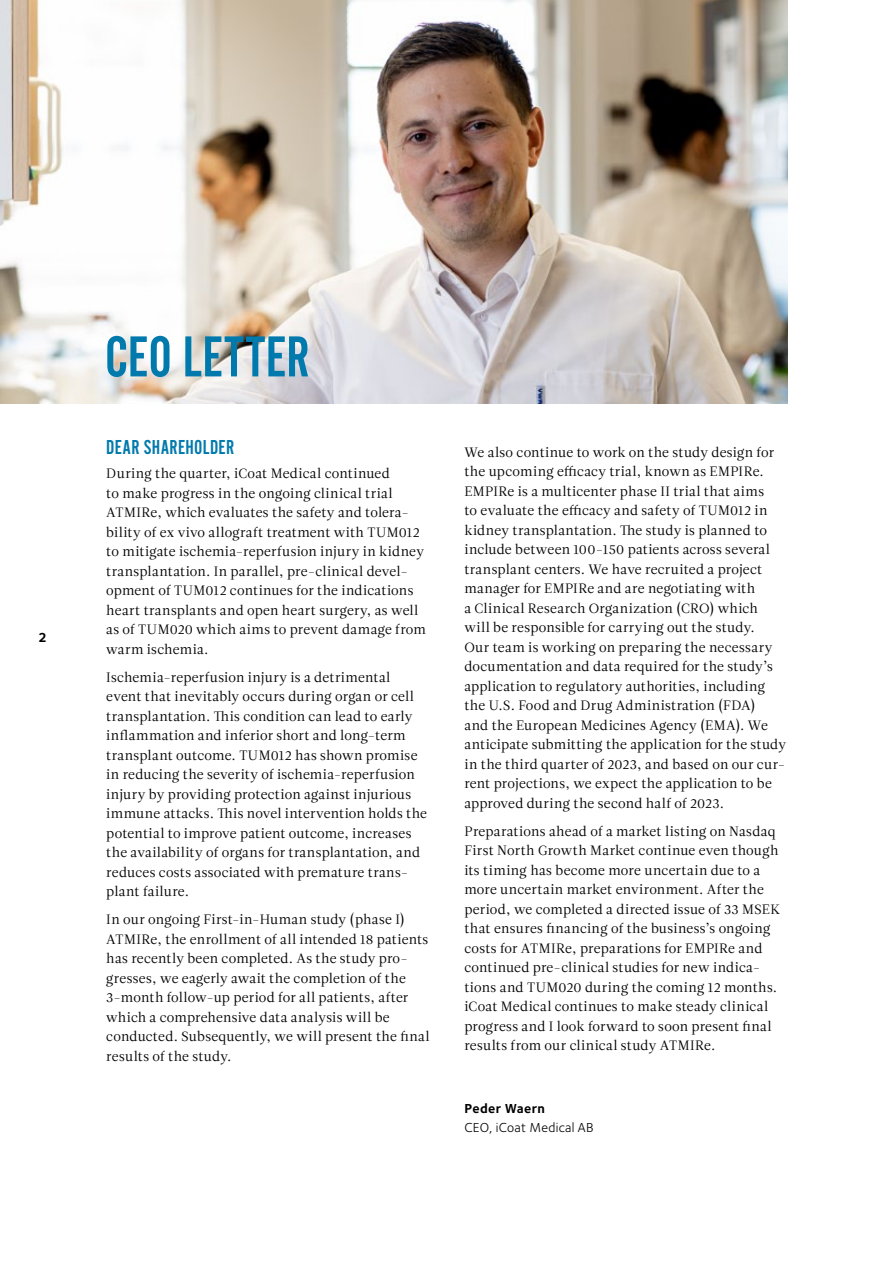
<style>
.page{position:relative;width:893px;height:1263px;background:#fff}
.page>*{position:absolute;margin:0;border:0;box-sizing:border-box;transform-origin:0 0}
.t1{font:60px "Alternate Got No 2 D";letter-spacing:.005em;color:#007aad}
.t2{font:21px "Alternate Got No 2 D";letter-spacing:.015em;color:#007aad}
.t3{font:13.5px/19.5px "Leitura Roman 1";letter-spacing:.015em;color:#000}
.t4{font:13.5px "Foundry Sterling";letter-spacing:.02em;color:#000}
.t5{font:700 13.5px "Foundry Sterling OT3";letter-spacing:.025em;color:#000}
</style>
<div class="page">
<img style="left:0;top:0;width:788px;height:403px">
<p class="t5" style="left:38px;top:626px;width:10px">2</p>
<h1 class="t1" style="left:105px;top:325px;width:206px">CEO LETTER</h1>
<h2 class="t2" style="left:106px;top:436px;width:130px">DEAR SHAREHOLDER</h2>
<p class="t3" style="left:106px;top:463px;width:321px">During the quarter, iCoat Medical continued<br>to make progress in the ongoing clinical trial ATMIRe, which evaluates the safety and tolera&shy;bility of ex vivo allograft treatment with TUM012 to mitigate ischemia-reperfusion injury in kidney transplantation. In parallel, pre-clinical devel&shy;opment of TUM012 continues for the indications heart transplants and open heart surgery, as well as of TUM020 which aims to prevent damage from warm ischemia.</p>
<p class="t3" style="left:106px;top:667px;width:322px">Ischemia-reperfusion injury is a detrimental event that inevitably occurs during organ or cell transplantation. This condition can lead to early inflammation and inferior short and long-term transplant outcome. TUM012 has shown promise in reducing the severity of ischemia-reperfusion injury by providing protection against injurious immune attacks. This novel intervention holds the potential to improve patient outcome, increases the availability of organs for transplantation, and reduces costs associated with premature trans&shy;plant failure.</p>
<p class="t3" style="left:106px;top:909px;width:325px">In our ongoing First-in-Human study (phase I)<br>ATMIRe, the enrollment of all intended 18 patients has recently been completed. As the study pro&shy;gresses, we eagerly await the completion of the 3-month follow-up period for all patients, after which a comprehensive data analysis will be conducted. Subsequently, we will present the final results of the study.</p>
<p class="t3" style="left:464px;top:442px;width:323px">We also continue to work on the study design for the upcoming efficacy trial, known as EMPIRe.<br>EMPIRe is a multicenter phase II trial that aims<br>to evaluate the efficacy and safety of TUM012 in kidney transplantation. The study is planned to include between 100-150 patients across several transplant centers. We have recruited a project manager for EMPIRe and are negotiating with<br>a Clinical Research Organization (CRO) which will be responsible for carrying out the study.<br>Our team is working on preparing the necessary documentation and data required for the study’s application to regulatory authorities, including the U.S. Food and Drug Administration (FDA)<br>and the European Medicines Agency (EMA). We anticipate submitting the application for the study in the third quarter of 2023, and based on our cur&shy;rent projections, we expect the application to be approved during the second half of 2023.</p>
<p class="t3" style="left:464px;top:821px;width:317px">Preparations ahead of a market listing on Nasdaq First North Growth Market continue even though its timing has become more uncertain due to a more uncertain market environment. After the period, we completed a directed issue of 33 MSEK that ensures financing of the business’s ongoing costs for ATMIRe, preparations for EMPIRe and continued pre-clinical studies for new indica&shy;tions and TUM020 during the coming 12 months. iCoat Medical continues to make steady clinical progress and I look forward to soon present final results from our clinical study ATMIRe.</p>
<p class="t5" style="left:464px;top:1097px;width:82px">Peder Waern</p>
<p class="t4" style="left:464px;top:1120px;width:131px">CEO, iCoat Medical AB</p>
</div>
